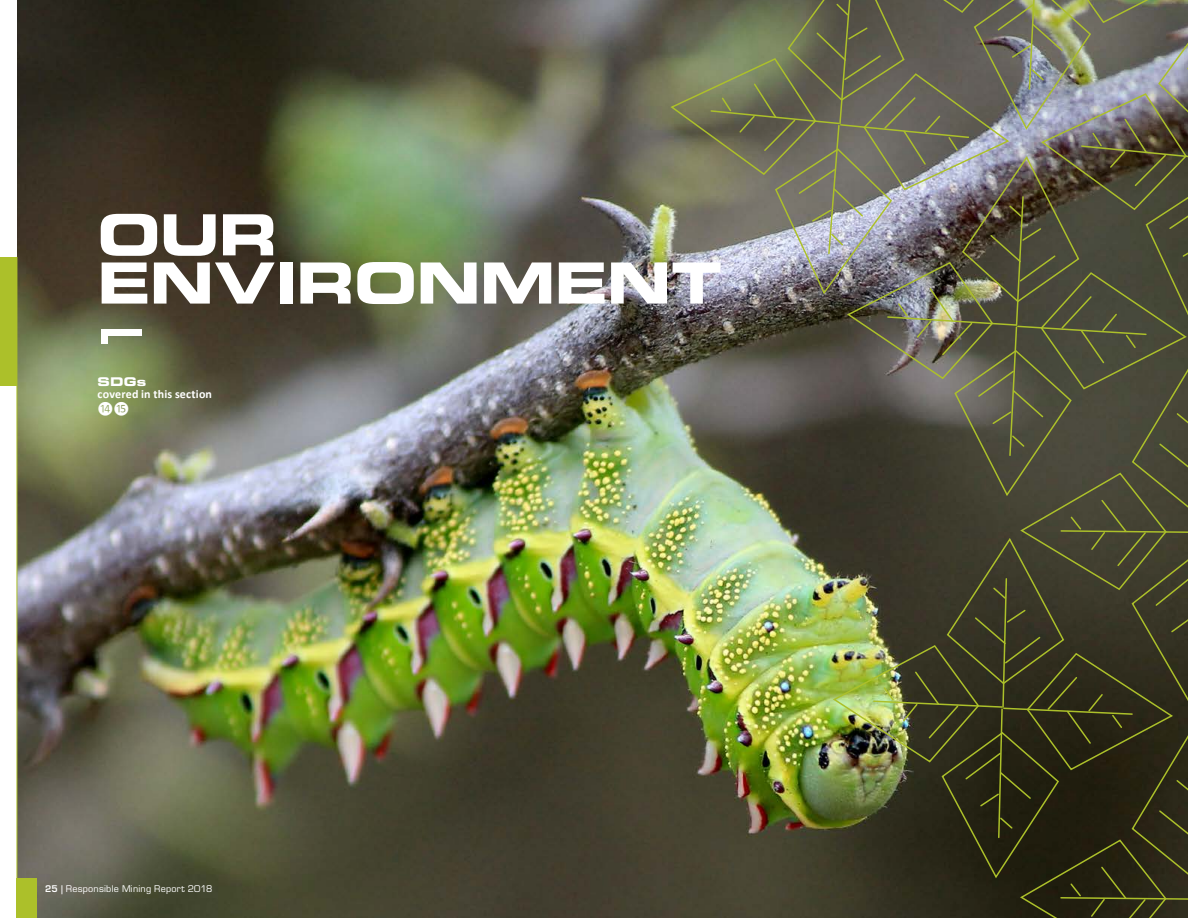
<style>
.page{position:relative;width:1188px;height:918px;background:#fff}
.page>*{position:absolute;margin:0;border:0;box-sizing:border-box;transform-origin:0 0}
.t1{font:56.7px/48.2px "Eurostile LT Std Bold Ex 2";letter-spacing:-.015em;color:#fff}
.t2{font:700 12px "Calibri";letter-spacing:.015em;color:#fff}
.t3{font:12px "Eurostile LT Std Bold Ex 2";color:#fff}
.t4{font:12px "Calibri";color:#fff}
.t5{font:9px "Eurostile LT Std";letter-spacing:.025em;color:#fff}
.s1{font-weight:600}
</style>
<div class="page">
<img style="left:17px;top:0;width:653px;height:918px">
<img style="left:670px;top:0;width:518px;height:918px">
<div style="left:17px;top:879px;width:20px;height:39px;background:#acc02a"></div>
<hr style="left:17px;top:257px;width:1px;height:661px;background:#acc02a">
<div style="left:0;top:257px;width:17px;height:128px;background:#acc02a"></div>
<div style="left:101px;top:329px;width:41px;height:6px;background:#fff"></div>
<div style="left:101px;top:329px;width:6px;height:15px;background:#fff"></div>
<h1 class="t1" style="left:97px;top:210px;width:613px">OUR<br>ENVIRONMENT</h1>
<h2 class="t3" style="left:98px;top:373px;width:50px">SDGS</h2>
<h2 class="t2" style="left:98px;top:386px;width:116px">covered in this section</h2>
<h2 class="t4" style="left:98px;top:401px;width:33px">⓮⓯</h2>
<p class="t5" style="left:45px;top:883px;width:169px"><span class="s1">25 |</span> Responsible Mining Report 2018</p>
</div>
